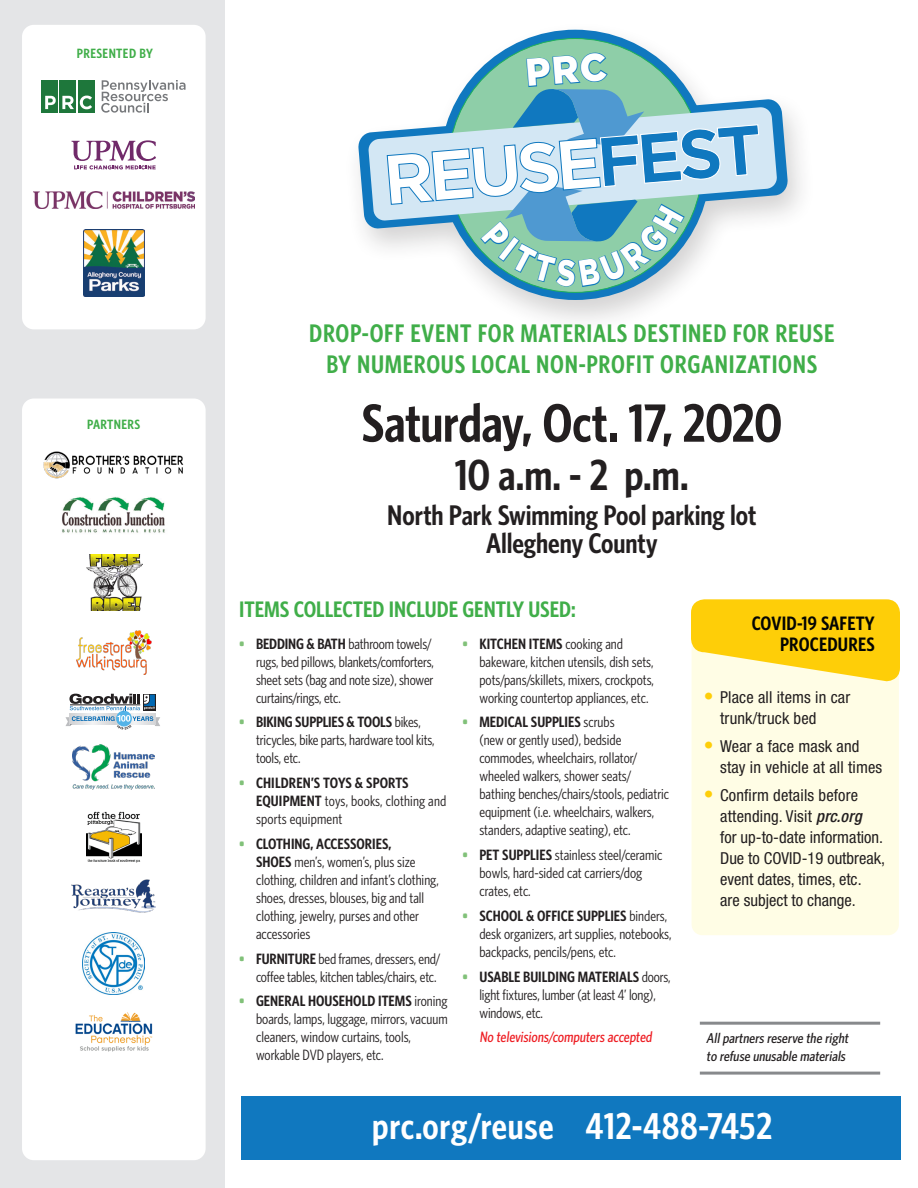
<style>
.page{position:relative;width:918px;height:1188px;background:#fff}
.page>*{position:absolute;margin:0;border:0;box-sizing:border-box;transform-origin:0 0}
.t1{font:600 condensed 54px "Whitney HTF";letter-spacing:-.01em;color:#231f20}
.t2{font:600 condensed 43.5px "Whitney HTF";color:#231f20}
.t3{font:600 condensed 37.5px "Whitney HTF";letter-spacing:.02em;color:#fff}
.t4{font:600 condensed 28.5px/28.5px "Whitney HTF";letter-spacing:-.005em;color:#231f20;text-align:center}
.t5{font:600 condensed 25.5px/30.6px "Whitney HTF";letter-spacing:.03em;color:#40ae49;text-align:center}
.t6{font:600 condensed 22.5px "Whitney HTF";color:#40ae49}
.t7{font:600 condensed 19.5px/21px "Whitney HTF";letter-spacing:.01em;color:#040503;text-align:right}
.t8{font:condensed 16.5px/21px "Helvetica Neue";letter-spacing:.01em;color:#231f20}
.t9{font:condensed 15px/18px "Whitney HTF";color:#231f20}
.t10{font:500 condensed 15px "Whitney HTF";color:#ee1d23}
.t11{font:italic 500 condensed 14.25px/18px "Whitney HTF";color:#231f20;scale:1.05 1}
.t12{font:600 condensed 13.5px "Whitney HTF";letter-spacing:.03em;color:#40ae49}
.s1{font-weight:600;color:#81c179}
.s2{font-weight:600}
.s3{font-size:19.5px;color:#fece08}
.s4{font-weight:500;font-style:italic}
</style>
<div class="page">
<div style="left:0;top:0;width:225px;height:1188px;background:#e4e5e7"></div>
<div style="left:22px;top:25px;width:184px;height:304px;background:#fff;border-radius:12px"></div>
<div style="left:22px;top:399px;width:184px;height:761px;background:#fff;border-radius:12px"></div>
<div style="left:241px;top:1096px;width:660px;height:64px;background:#1078bf"></div>
<div style="left:692px;top:609px;width:207px;height:326px;background:#fffde5;border-radius:11px"></div>
<svg style="left:691px;top:599px;width:209px;height:82px"></svg>
<img style="left:62px;top:497px;width:103px;height:36px">
<img style="left:44px;top:451px;width:140px;height:28px">
<svg style="left:72px;top:140px;width:84px;height:29px"></svg>
<img style="left:86px;top:554px;width:56px;height:56px">
<img style="left:76px;top:631px;width:76px;height:44px">
<svg style="left:65px;top:694px;width:95px;height:36px"></svg>
<img style="left:72px;top:744px;width:83px;height:45px">
<img style="left:87px;top:811px;width:55px;height:52px">
<img style="left:72px;top:879px;width:84px;height:34px">
<img style="left:75px;top:1012px;width:78px;height:40px">
<img style="left:83px;top:932px;width:62px;height:62px">
<div style="left:343px;top:21px;width:474px;height:315px;background:#231f20;opacity:.2"></div>
<svg style="left:440px;top:30px;width:270px;height:270px;fill:#1078bf"></svg>
<svg style="left:358px;top:99px;width:430px;height:130px"></svg>
<div style="left:449px;top:39px;width:253px;height:253px;background:#8ecea8;border-radius:50%"></div>
<svg style="left:368px;top:107px;width:409px;height:114px;fill:#d3e7f4"></svg>
<hr style="left:700px;top:1022px;width:180px;height:3px;background:#87898c">
<hr style="left:700px;top:1072px;width:180px;height:3px;background:#87898c">
<img style="left:84px;top:230px;width:60px;height:67px">
<img style="left:33px;top:191px;width:161px;height:17px">
<div style="left:41px;top:80px;width:17px;height:33px;background:#1e773b"></div>
<div style="left:60px;top:80px;width:16px;height:33px;background:#1e773b"></div>
<div style="left:78px;top:80px;width:16px;height:33px;background:#1e773b"></div>
<svg style="left:101px;top:80px;width:85px;height:33px"></svg>
<svg style="left:45px;top:96px;width:11px;height:13px"></svg>
<svg style="left:62px;top:96px;width:12px;height:13px"></svg>
<svg style="left:80px;top:96px;width:12px;height:13px"></svg>
<svg style="left:387px;top:53px;width:372px;height:233px"></svg>
<p class="t12" style="left:77px;top:46px;width:78px">PRESENTED BY</p>
<p class="t12" style="left:87px;top:417px;width:54px">PARTNERS</p>
<p class="t5" style="left:309px;top:318px;width:527px">DROP-OFF EVENT FOR MATERIALS DESTINED FOR REUSE<br>BY NUMEROUS LOCAL NON-PROFIT ORGANIZATIONS</p>
<p class="t1" style="left:361px;top:392px;width:423px">Saturday, Oct. 17, 2020</p>
<p class="t2" style="left:455px;top:449px;width:235px">10 a.m. - 2 p.m.</p>
<p class="t4" style="left:387px;top:500px;width:371px">North Park Swimming Pool parking lot<br>Allegheny County</p>
<p class="t6" style="left:239px;top:597px;width:338px">ITEMS COLLECTED INCLUDE GENTLY USED:</p>
<p class="t7" style="left:752px;top:612px;width:124px">COVID-19 SAFETY<br>PROCEDURES</p>
<p class="t9" style="left:256px;top:634px;width:179px;text-indent:-17px"><span class="s1">•</span> <span class="s2">BEDDING &amp; BATH</span> bathroom towels/ rugs, bed pillows, blankets/comforters, sheet sets (bag and note size), shower curtains/rings, etc.</p>
<p class="t9" style="left:256px;top:713px;width:180px;text-indent:-17px"><span class="s1">•</span> <span class="s2">BIKING SUPPLIES &amp; TOOLS</span> bikes, tricycles, bike parts, hardware tool kits, tools, etc.</p>
<p class="t9" style="left:256px;top:774px;width:192px;text-indent:-17px"><span class="s1">•</span> <span class="s2">CHILDREN’S TOYS &amp; SPORTS<br>EQUIPMENT</span> toys, books, clothing and sports equipment</p>
<p class="t9" style="left:256px;top:835px;width:184px;text-indent:-17px"><span class="s1">•</span> <span class="s2">CLOTHING, ACCESSORIES,<br>SHOES</span> men’s, women’s, plus size clothing, children and infant’s clothing, shoes, dresses, blouses, big and tall clothing, jewelry, purses and other accessories</p>
<p class="t9" style="left:239px;top:949px;width:203px;text-align:right"><span class="s1">•</span> <span class="s2">FURNITURE</span> bed frames, dressers, end/ coffee tables, kitchen tables/chairs, etc.</p>
<p class="t9" style="left:256px;top:992px;width:193px;text-indent:-17px"><span class="s1">•</span> <span class="s2">GENERAL HOUSEHOLD ITEMS</span> ironing boards, lamps, luggage, mirrors, vacuum cleaners, window curtains, tools, workable DVD players, etc.</p>
<p class="t9" style="left:479px;top:634px;width:176px;text-indent:-17px"><span class="s1">•</span> <span class="s2">KITCHEN ITEMS</span> cooking and bakeware, kitchen utensils, dish sets, pots/pans/skillets, mixers, crockpots, working countertop appliances, etc.</p>
<p class="t9" style="left:479px;top:713px;width:191px;text-indent:-17px"><span class="s1">•</span> <span class="s2">MEDICAL SUPPLIES</span> scrubs<br>(new or gently used), bedside commodes, wheelchairs, rollator/ wheeled walkers, shower seats/ bathing benches/chairs/stools, pediatric equipment (i.e. wheelchairs, walkers, standers, adaptive seating), etc.</p>
<p class="t9" style="left:479px;top:846px;width:184px;text-indent:-17px"><span class="s1">•</span> <span class="s2">PET SUPPLIES</span> stainless steel/ceramic bowls, hard-sided cat carriers/dog crates, etc.</p>
<p class="t9" style="left:479px;top:907px;width:194px;text-indent:-17px"><span class="s1">•</span> <span class="s2">SCHOOL &amp; OFFICE SUPPLIES</span> binders, desk organizers, art supplies, notebooks, backpacks, pencils/pens, etc.</p>
<p class="t9" style="left:479px;top:967px;width:193px;text-indent:-17px"><span class="s1">•</span> <span class="s2">USABLE BUILDING MATERIALS</span> doors, light fixtures, lumber (at least 4’ long), windows, etc.</p>
<p class="t10" style="left:479px;top:1029px;width:176px">No televisions/computers accepted</p>
<p class="t11" style="left:706px;top:1029px;width:139px">Allpartners reserve the right to refuse unusable materials</p>
<p class="t8" style="left:720px;top:687px;width:132px;text-indent:-16px"><span class="s3">•</span> Place all items in car trunk/truck bed</p>
<p class="t8" style="left:720px;top:736px;width:164px;text-indent:-16px"><span class="s3">•</span> Wear a face mask and stay in vehicle at all times</p>
<p class="t8" style="left:720px;top:784px;width:166px;text-indent:-16px"><span class="s3">•</span> Confirm details before attending. Visit <span class="s4">prc.org<br></span>for up-to-date information.<br>Due to COVID-19 outbreak, event dates, times, etc. are subject to change.</p>
<p class="t3" style="left:372px;top:1104px;width:402px">prc.org/reuse 412-488-7452</p>
</div>
